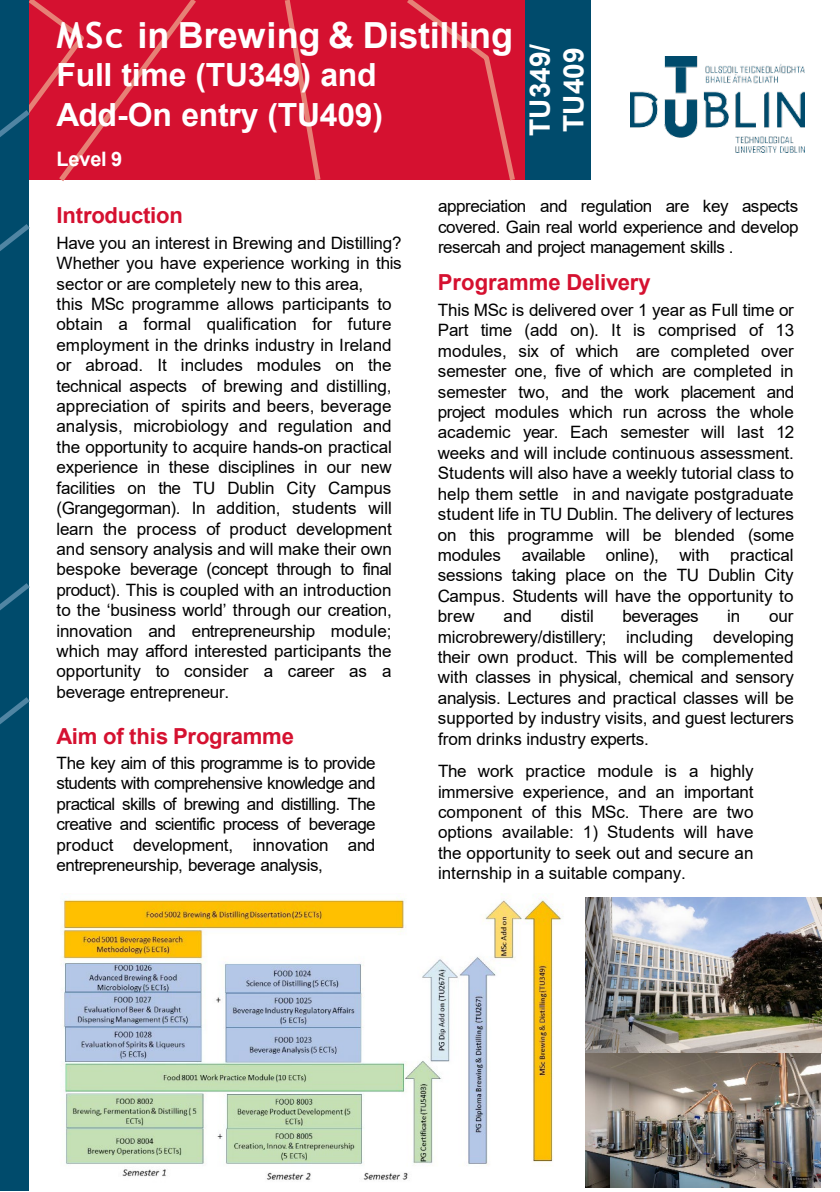
<style>
.page{position:relative;width:840px;height:1192px;background:#fff}
.page>*{position:absolute;margin:0;border:0;box-sizing:border-box;transform-origin:0 0}
.t1{font:700 36px "Arial";letter-spacing:-.005em;color:#fff}
.t2{font:700 32px/39.8px "Arial";letter-spacing:-.01em;color:#fff}
.t3{font:700 28px/33.6px "Arial";color:#fff}
.t4{font:700 22px "Arial";letter-spacing:-.01em;color:#d51130}
.t5{font:700 20px "Arial";letter-spacing:-.01em;color:#fff}
.t6{font:17px/20.4px "Arial";letter-spacing:-.005em;color:#000;text-align:justify}
.s1{font-family:"Trebuchet MS"}
</style>
<div class="page">
<img style="left:631px;top:56px;width:174px;height:96px">
<div style="left:26px;top:0;width:500px;height:180px;background:#d51130"></div>
<svg style="left:285px;top:0;width:36px;height:180px"></svg>
<svg style="left:407px;top:0;width:108px;height:181px"></svg>
<div style="left:526px;top:0;width:65px;height:180px;background:#004b6c"></div>
<div style="left:0;top:0;width:28px;height:1190px;background:#004b6c"></div>
<svg style="left:0;top:578px;width:30px;height:49px"></svg>
<svg style="left:0;top:219px;width:30px;height:49px"></svg>
<svg style="left:0;top:692px;width:30px;height:49px"></svg>
<svg style="left:0;top:0;width:196px;height:187px"></svg>
<img style="left:62px;top:898px;width:500px;height:282px">
<img style="left:585px;top:897px;width:236px;height:289px">
<h2 class="t1" style="left:57px;top:10px;width:458px"><span class="s1">MSc</span> in Brewing &amp; Distilling</h2>
<h2 class="t2" style="left:57px;top:55px;width:328px">Full time (TU349) and<br>Add-On entry (TU409)</h2>
<h2 class="t5" style="left:57px;top:145px;width:67px">Level 9</h2>
<p class="t3" style="left:524px;top:136px;width:93px;rotate:-90deg">TU349/<br>TU409</p>
<p class="t4" style="left:57px;top:200px;width:128px">Introduction</p>
<p class="t6" style="left:57px;top:232px;width:347px">Have you an interest in Brewing and Distilling?<br>Whether you have experience working in this sector or are completely new to this area,</p>
<p class="t6" style="left:57px;top:293px;width:337px">this MSc programme allows participants to obtain a formal qualification for future employment in the drinks industry in Ireland or abroad. It includes modules on the technical aspects of brewing and distilling, appreciation of spirits and beers, beverage analysis, microbiology and regulation and the opportunity to acquire hands-on practical experience in these disciplines in our new facilities on the TU Dublin City Campus (Grangegorman). In addition, students will learn the process of product development and sensory analysis and will make their own bespoke beverage (concept through to final product). This is coupled with an introduction to the ‘business world’ through our creation, innovation and entrepreneurship module; which may afford interested participants the opportunity to consider a career as a beverage entrepreneur.</p>
<p class="t4" style="left:57px;top:720px;width:239px">Aim of this Programme</p>
<p class="t6" style="left:57px;top:752px;width:321px">The key aim of this programme is to provide students with comprehensive knowledge and practical skills of brewing and distilling. The creative and scientific process of beverage product development, innovation and entrepreneurship, beverage analysis,</p>
<p class="t6" style="left:438px;top:196px;width:362px">appreciation and regulation are key aspects covered. Gain real world experience and develop resercah and project management skills .</p>
<p class="t4" style="left:438px;top:267px;width:214px">Programme Delivery</p>
<p class="t6" style="left:438px;top:300px;width:358px">This MSc is delivered over 1 year as Full time or Part time (add on). It is comprised of 13 modules, six of which are completed over semester one, five of which are completed in semester two, and the work placement and project modules which run across the whole academic year. Each semester will last 12 weeks and will include continuous assessment.<br>Students will also have a weekly tutorial class to help them settle in and navigate postgraduate student life in TU Dublin. The delivery of lectures on this programme will be blended (some modules available online), with practical sessions taking place on the TU Dublin City Campus. Students will have the opportunity to brew</p>
<p class="t6" style="left:503px;top:605px;width:30px">and</p>
<p class="t6" style="left:561px;top:605px;width:35px">distil</p>
<p class="t6" style="left:623px;top:605px;width:78px">beverages</p>
<p class="t6" style="left:727px;top:605px;width:15px">in</p>
<p class="t6" style="left:438px;top:605px;width:358px;text-indent:331px">our microbrewery/distillery; including developing their own product. This will be complemented with classes in physical, chemical and sensory analysis. Lectures and practical classes will be supported by industry visits, and guest lecturers from drinks industry experts.</p>
<p class="t6" style="left:438px;top:760px;width:317px">The work practice module is a highly immersive experience, and an important component of this MSc. There are two options available: 1) Students will have the opportunity to seek out and secure an internship in a suitable company.</p>
</div>
